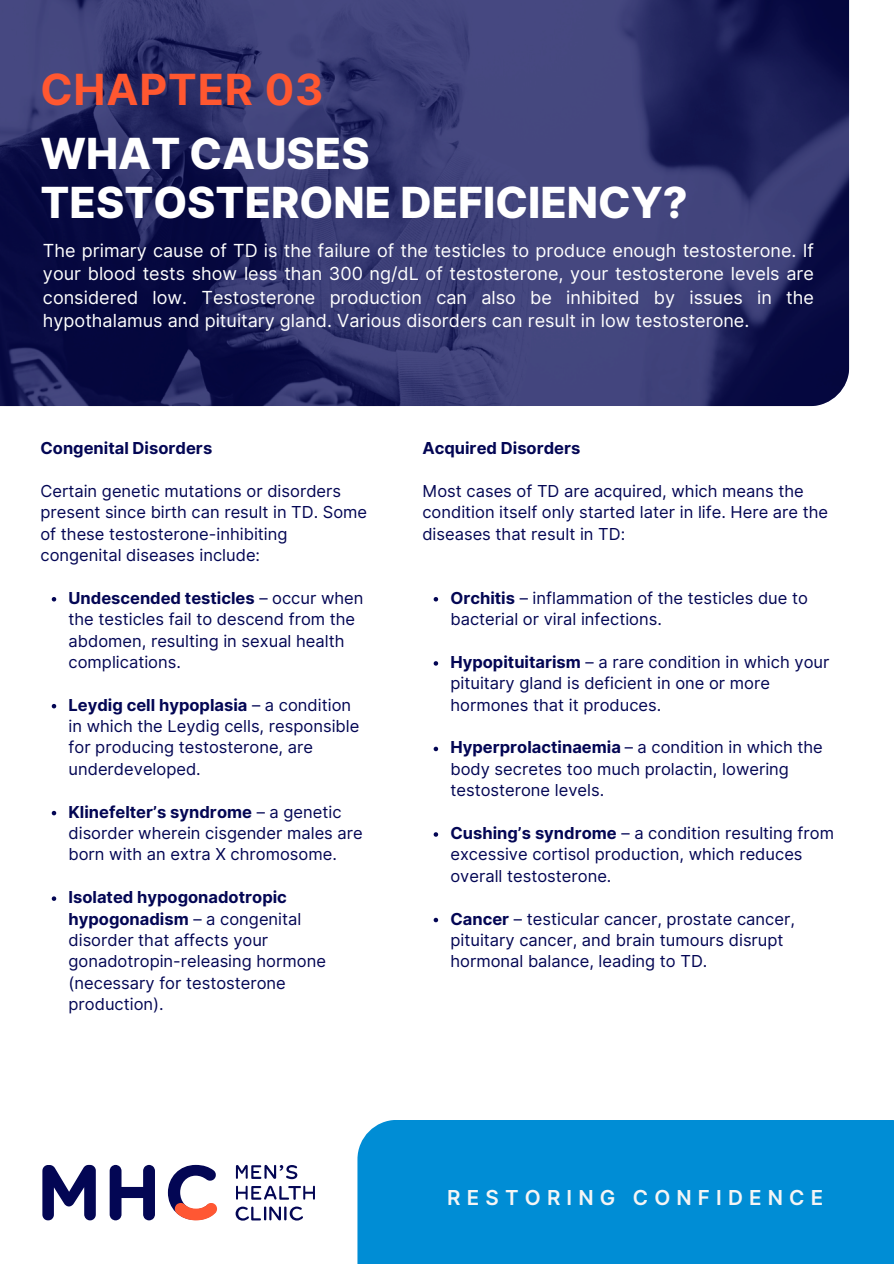
<style>
.page{position:relative;width:894px;height:1264px;background:#fff}
.page>*{position:absolute;margin:0;border:0;box-sizing:border-box;transform-origin:0 0}
.t1{font:800 42.9px/49.5px "Inter";color:#fff}
.t2{font:700 42.9px "Inter";letter-spacing:.02em;color:#ff5730}
.t3{font:600 20.55px "Inter";letter-spacing:.3em;color:#f5f5f5}
.t4{font:18px/23.7px "Inter";color:#fff;text-align:justify}
.t5{font:16.5px/21.3px "Inter";color:#030654}
.t6{font:700 16.5px "Inter";color:#030654}
.s1{font-weight:700}
</style>
<div class="page">
<img style="left:0;top:0;width:848px;height:406px">
<svg style="left:52px;top:597px;width:4px;height:4px"></svg>
<svg style="left:52px;top:704px;width:4px;height:4px"></svg>
<svg style="left:52px;top:810px;width:4px;height:5px"></svg>
<svg style="left:52px;top:896px;width:4px;height:4px"></svg>
<svg style="left:433px;top:597px;width:5px;height:4px"></svg>
<svg style="left:433px;top:661px;width:5px;height:4px"></svg>
<svg style="left:433px;top:746px;width:5px;height:5px"></svg>
<svg style="left:433px;top:832px;width:5px;height:4px"></svg>
<svg style="left:433px;top:917px;width:5px;height:5px"></svg>
<div style="left:357px;top:1119px;width:536px;height:144px;background:#008dd5"></div>
<svg style="left:236px;top:1185px;width:79px;height:14px"></svg>
<svg style="left:235px;top:1206px;width:68px;height:14px"></svg>
<svg style="left:236px;top:1164px;width:61px;height:15px"></svg>
<svg style="left:42px;top:1164px;width:54px;height:56px"></svg>
<svg style="left:110px;top:1164px;width:45px;height:56px"></svg>
<svg style="left:168px;top:1164px;width:49px;height:56px"></svg>
<p class="t2" style="left:40px;top:64px;width:284px">CHAPTER 03</p>
<p class="t1" style="left:40px;top:128px;width:648px">WHAT CAUSES<br>TESTOSTERONE DEFICIENCY?</p>
<h1 class="t4" style="left:43px;top:238px;width:772px">The primary cause of TD is the failure of the testicles to produce enough testosterone. If your blood tests show less than 300 ng/dL of testosterone, your testosterone levels are considered low. Testosterone production can also be inhibited by issues in the hypothalamus and pituitary gland. Various disorders can result in low testosterone.</h1>
<h1 class="t6" style="left:40px;top:438px;width:173px">Congenital Disorders</h1>
<p class="t5" style="left:40px;top:480px;width:328px">Certain genetic mutations or disorders present since birth can result in TD. Some of these testosterone-inhibiting congenital diseases include:</p>
<h3 class="t5" style="left:68px;top:587px;width:296px"><span class="s1">Undescended testicles</span> – occur when the testicles fail to descend from the abdomen, resulting in sexual health complications.</h3>
<p class="t5" style="left:68px;top:694px;width:292px"><span class="s1">Leydig cell hypoplasia</span> – a condition in which the Leydig cells, responsible for producing testosterone, are underdeveloped.</p>
<p class="t5" style="left:68px;top:801px;width:296px"><span class="s1">Klinefelter’s syndrome</span> – a genetic disorder wherein cisgender males are born with an extra X chromosome.</p>
<p class="t5" style="left:68px;top:886px;width:259px"><span class="s1">Isolated hypogonadotropic hypogonadism</span> – a congenital disorder that affects your gonadotropin-releasing hormone (necessary for testosterone production).</p>
<p class="t6" style="left:422px;top:438px;width:159px">Acquired Disorders</p>
<p class="t5" style="left:422px;top:480px;width:407px">Most cases of TD are acquired, which means the condition itself only started later in life. Here are the diseases that result in TD:</p>
<h3 class="t5" style="left:450px;top:587px;width:359px"><span class="s1">Orchitis</span> – inflammation of the testicles due to bacterial or viral infections.</h3>
<p class="t5" style="left:450px;top:651px;width:380px"><span class="s1">Hypopituitarism</span> – a rare condition in which your pituitary gland is deficient in one or more hormones that it produces.</p>
<p class="t5" style="left:450px;top:736px;width:374px"><span class="s1">Hyperprolactinaemia</span> – a condition in which the body secretes too much prolactin, lowering testosterone levels.</p>
<p class="t5" style="left:450px;top:822px;width:385px"><span class="s1">Cushing’s syndrome</span> – a condition resulting from excessive cortisol production, which reduces overall testosterone.</p>
<p class="t5" style="left:450px;top:907px;width:346px"><span class="s1">Cancer</span> – testicular cancer, prostate cancer, pituitary cancer, and brain tumours disrupt hormonal balance, leading to TD.</p>
<p class="t3" style="left:447px;top:1185px;width:377px">RESTORING CONFIDENCE</p>
</div>
